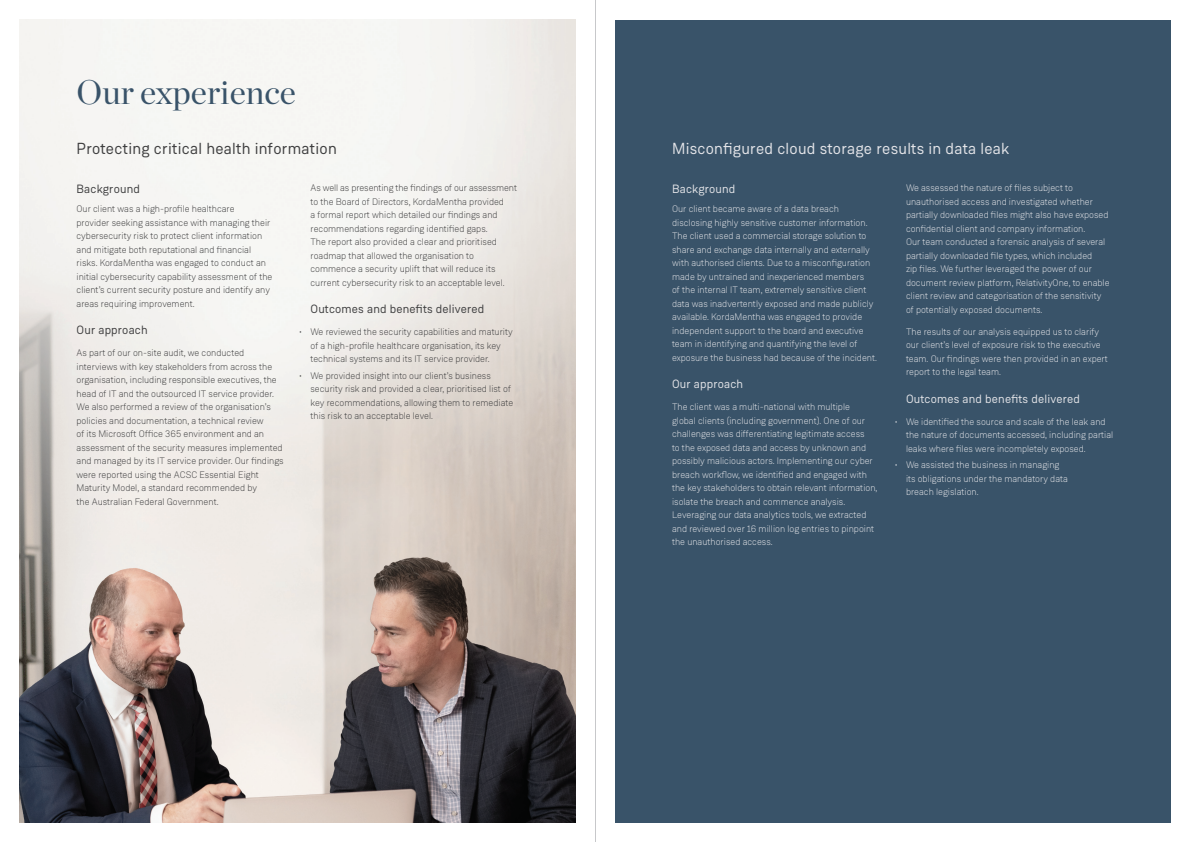
<style>
.page{position:relative;width:1191px;height:842px;background:#fff}
.page>*{position:absolute;margin:0;border:0;box-sizing:border-box;transform-origin:0 0}
._01_Heading_1{font:34px "Chronicle Display";color:#395369}
._03_Heading_3{font:16px "Weissenhof Grotesk";letter-spacing:.015em;color:#e3e4e8}
._03_Heading_3-2{font:16px "Weissenhof Grotesk";letter-spacing:.015em;color:#3e3e3f}
._04_Subheading{font:12px "Weissenhof Grotesk";letter-spacing:.015em;color:#e3e4e8}
._04_Subheading-2{font:12px "Weissenhof Grotesk";letter-spacing:.015em;color:#3e3e3f}
._05_Body_text{font:300 9.5px/13.5px "Weissenhof Grotesk";color:#e3e4e8}
._05_Body_text-2{font:300 9.5px/13.5px "Weissenhof Grotesk";color:#3e3e3f}
.s1{font-family:"Tahoma";font-weight:400}
</style>
<div class="page">
<div style="left:615px;top:20px;width:556px;height:802px;background:#395369"></div>
<img style="left:20px;top:20px;width:555px;height:802px">
<hr style="left:595px;top:0;width:1px;height:842px;background:#c7c8ca">
<p class="_01_Heading_1" style="left:77px;top:66px;width:221px">Our experience</p>
<p class="_03_Heading_3-2" style="left:77px;top:139px;width:262px">Protecting critical health information</p>
<p class="_03_Heading_3" style="left:672px;top:139px;width:339px">Misconfigured cloud storage results in data leak</p>
<p class="_04_Subheading-2" style="left:77px;top:182px;width:65px">Background</p>
<p class="_05_Body_text-2" style="left:77px;top:202px;width:197px">Our client was a high-profile healthcare<br>provider seeking assistance with managing their cybersecurity risk to protect client information and mitigate both reputational and financial risks. KordaMentha was engaged to conduct an initial cybersecurity capability assessment of the client’s current security posture and identify any areas requiring improvement.</p>
<p class="_04_Subheading-2" style="left:77px;top:323px;width:73px">Our approach</p>
<p class="_05_Body_text-2" style="left:77px;top:346px;width:209px">As part of our on-site audit, we conducted interviews with key stakeholders from across the organisation, including responsible executives, the head of IT and the outsourced IT service provider.<br>We also performed a review of the organisation’s policies and documentation, a technical review<br>of its Microsoft Office 365 environment and an assessment of the security measures implemented and managed by its IT service provider. Our findings were reported using the ACSC Essential Eight Maturity Model, a standard recommended by<br>the Australian Federal Government.</p>
<p class="_05_Body_text-2" style="left:310px;top:181px;width:208px">As well as presenting the findings of our assessment to the Board of Directors, KordaMentha provided<br>a formal report which detailed our findings and recommendations regarding identified gaps.<br>The report also provided a clear and prioritised roadmap that allowed the organisation to commence a security uplift that will reduce its current cybersecurity risk to an acceptable level.</p>
<p class="_04_Subheading-2" style="left:310px;top:302px;width:175px">Outcomes and benefits delivered</p>
<p class="_05_Body_text-2" style="left:310px;top:325px;width:204px;text-indent:-11px"><span class="s1">∙</span> We reviewed the security capabilities and maturity of a high-profile healthcare organisation, its key technical systems and its IT service provider.</p>
<p class="_05_Body_text-2" style="left:310px;top:368px;width:204px;text-indent:-11px"><span class="s1">∙</span> We provided insight into our client’s business security risk and provided a clear, prioritised list of key recommendations, allowing them to remediate this risk to an acceptable level.</p>
<p class="_04_Subheading" style="left:672px;top:182px;width:65px">Background</p>
<p class="_05_Body_text" style="left:672px;top:202px;width:206px">Our client became aware of a data breach disclosing highly sensitive customer information.<br>The client used a commercial storage solution to share and exchange data internally and externally with authorised clients. Due to a misconfiguration made by untrained and inexperienced members<br>of the internal IT team, extremely sensitive client data was inadvertently exposed and made publicly available. KordaMentha was engaged to provide independent support to the board and executive team in identifying and quantifying the level of exposure the business had because of the incident.</p>
<p class="_04_Subheading" style="left:672px;top:377px;width:73px">Our approach</p>
<p class="_05_Body_text" style="left:672px;top:400px;width:207px">The client was a multi-national with multiple<br>global clients (including government). One of our challenges was differentiating legitimate access<br>to the exposed data and access by unknown and possibly malicious actors. Implementing our cyber breach workflow, we identified and engaged with the key stakeholders to obtain relevant information, isolate the breach and commence analysis.<br>Leveraging our data analytics tools, we extracted and reviewed over 16 million log entries to pinpoint the unauthorised access.</p>
<p class="_05_Body_text" style="left:906px;top:181px;width:205px">We assessed the nature of files subject to unauthorised access and investigated whether partially downloaded files might also have exposed confidential client and company information.<br>Our team conducted a forensic analysis of several partially downloaded file types, which included<br>zip files. We further leveraged the power of our document review platform, RelativityOne, to enable client review and categorisation of the sensitivity of potentially exposed documents.</p>
<p class="_05_Body_text" style="left:906px;top:325px;width:203px">The results of our analysis equipped us to clarify our client’s level of exposure risk to the executive team. Our findings were then provided in an expert report to the legal team.</p>
<p class="_04_Subheading" style="left:906px;top:391px;width:175px">Outcomes and benefits delivered</p>
<p class="_05_Body_text" style="left:906px;top:415px;width:209px;text-indent:-11px"><span class="s1">∙</span> We identified the source and scale of the leak and the nature of documents accessed, including partial leaks where files were incompletely exposed.</p>
<p class="_05_Body_text" style="left:906px;top:458px;width:163px;text-indent:-11px"><span class="s1">∙</span> We assisted the business in managing its obligations under the mandatory data breach legislation.</p>
</div>
